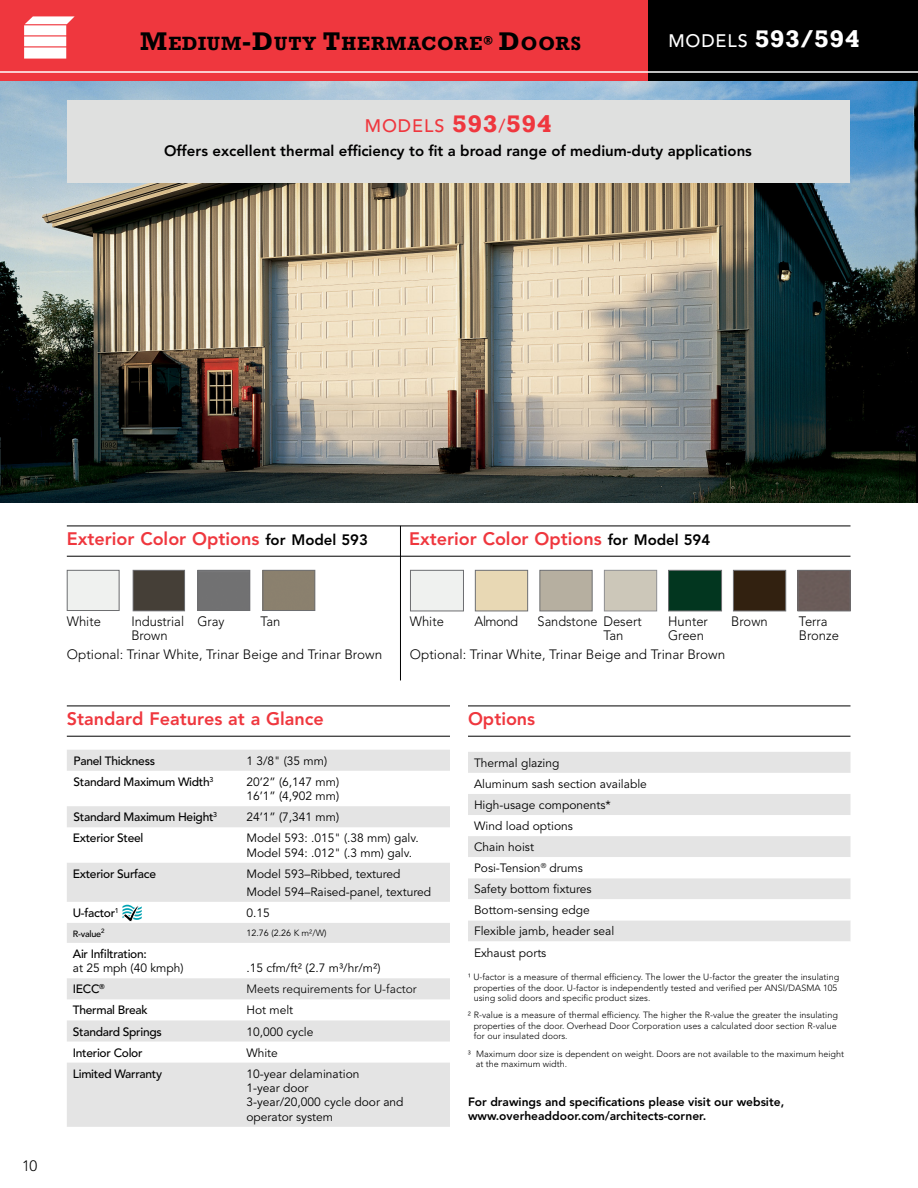
<style>
.page{position:relative;width:918px;height:1188px;background:#fff}
.page>*{position:absolute;margin:0;border:0;box-sizing:border-box;transform-origin:0 0}
.t1{font:700 22.5px "Rockwell";letter-spacing:.05em;color:#fff}
.t2{font:800 18px "Avenir LT Std";color:#ef373e}
.t3{font:700 18px "Rockwell";letter-spacing:.05em;color:#000}
.t4{font:500 18px "Avenir LT Std";letter-spacing:.05em;color:#ef373e}
.t5{font:800 15px "Avenir LT Std";color:#000}
.t6{font:300 15px "Avenir LT Std";color:#000}
.t7{font:300 13.5px "Avenir LT Std";color:#000}
.t8{font:300 13.5px/13.5px "Avenir LT Std";color:#000;scale:.96 1}
.t9{font:300 13.5px "Avenir LT Std";color:#000;scale:.94 1}
.t10{font:12px/21px "Avenir LT Std";color:#000}
.t11{font:500 12px "Avenir LT Std";letter-spacing:-.025em;color:#000}
.t12{font:800 12px/14.4px "Avenir LT Std";color:#000}
.t13{font:300 12px "Avenir LT Std";color:#000}
.t14{font:300 9px/10.5px "Avenir LT Std";color:#000}
.t15{font:9px "Avenir LT Std";color:#000}
.t16{font:500 9px "Avenir LT Std";letter-spacing:-.025em;color:#000}
.s1{font-size:24px}
.s2{font-family:"Avenir LT Std";font-weight:500;font-size:18px}
.s3{font-family:"Rockwell";font-weight:700;font-size:22.5px}
.s4{font-size:15px;color:#000}
.s5{font-weight:300}
</style>
<div class="page">
<img style="left:0;top:81px;width:918px;height:421px">
<div style="left:68px;top:100px;width:782px;height:83px;background:#dfe0df"></div>
<div style="left:0;top:0;width:918px;height:81px;background:#000"></div>
<div style="left:0;top:0;width:648px;height:81px;background:#ef373e"></div>
<hr style="left:0;top:71px;width:918px;height:2px;background:#fff">
<hr style="left:67px;top:706px;width:383px;height:1px;background:#000">
<hr style="left:67px;top:736px;width:383px;height:1px;background:#000">
<svg style="left:67px;top:750px;width:383px;height:377px;fill:#e4e4e4"></svg>
<hr style="left:468px;top:706px;width:382px;height:1px;background:#000">
<hr style="left:468px;top:736px;width:382px;height:1px;background:#000">
<div style="left:468px;top:752px;width:382px;height:21px;background:#e4e4e4"></div>
<svg style="left:468px;top:794px;width:382px;height:147px;fill:#e4e4e4"></svg>
<div style="left:67px;top:570px;width:52px;height:41px;border:1px solid #6d6e71"></div>
<div style="left:135px;top:572px;width:48px;height:37px;background:#453f37"></div>
<div style="left:133px;top:570px;width:52px;height:41px;border:1px solid #6d6e71"></div>
<div style="left:198px;top:570px;width:52px;height:41px;border:1px solid #6d6e71"></div>
<div style="left:263px;top:570px;width:52px;height:41px;border:1px solid #6d6e71"></div>
<div style="left:475px;top:570px;width:53px;height:41px;background:#e8d8b4;border:1px solid #6d6e71"></div>
<div style="left:539px;top:570px;width:54px;height:41px;background:#b6afa0;border:1px solid #6d6e71"></div>
<div style="left:668px;top:570px;width:54px;height:41px;background:#02361f;border:1px solid #6d6e71"></div>
<div style="left:733px;top:570px;width:53px;height:41px;background:#322110;border:1px solid #6d6e71"></div>
<div style="left:800px;top:572px;width:49px;height:37px;background:#6a5c59"></div>
<div style="left:798px;top:570px;width:53px;height:41px;border:1px solid #6d6e71"></div>
<div style="left:410px;top:570px;width:54px;height:41px;border:1px solid #6d6e71"></div>
<hr style="left:67px;top:526px;width:784px;height:1px;background:#000">
<hr style="left:67px;top:556px;width:784px;height:1px;background:#000">
<hr style="left:400px;top:526px;width:1px;height:154px;background:#000">
<svg style="left:24px;top:16px;width:51px;height:43px"></svg>
<div style="left:604px;top:570px;width:53px;height:41px;background:#ccc7b9;border:1px solid #6d6e71"></div>
<svg style="left:123px;top:903px;width:19px;height:19px"></svg>
<h2 class="t3" style="left:140px;top:32px;width:443px"><span class="s1">M</span>EDIUM<span class="s1">-D</span>UTY <span class="s1">T</span>HERMACORE<sup>®</sup> <span class="s1">D</span>OORS</h2>
<h1 class="t1" style="left:668px;top:25px;width:192px"><span class="s2">MODELS</span> 593/594</h1>
<h2 class="t4" style="left:365px;top:116px;width:188px">MODELS <span class="s3">593</span>/<span class="s3">594</span></h2>
<p class="t5" style="left:164px;top:142px;width:589px">Offers excellent thermal efficiency to fit a broad range of medium-duty applications</p>
<p class="t6" style="left:22px;top:1157px;width:17px">10</p>
<h2 class="t2" style="left:67px;top:528px;width:303px">Exterior Color Options <span class="s4">for Model 593</span></h2>
<h2 class="t2" style="left:409px;top:528px;width:303px">Exterior Color Options <span class="s4">for Model 594</span></h2>
<p class="t8" style="left:67px;top:615px;width:37px">White</p>
<p class="t8" style="left:131px;top:615px;width:99px">Industrial Gray</p>
<p class="t8" style="left:261px;top:615px;width:22px">Tan</p>
<p class="t8" style="left:131px;top:629px;width:39px">Brown</p>
<p class="t8" style="left:410px;top:615px;width:37px">White</p>
<p class="t8" style="left:475px;top:615px;width:47px">Almond</p>
<p class="t9" style="left:538px;top:614px;width:112px">Sandstone Desert</p>
<p class="t8" style="left:668px;top:615px;width:43px">Hunter<br>Green</p>
<p class="t8" style="left:731px;top:615px;width:39px">Brown</p>
<p class="t8" style="left:799px;top:615px;width:43px">Terra<br>Bronze</p>
<p class="t8" style="left:603px;top:629px;width:22px">Tan</p>
<p class="t7" style="left:67px;top:646px;width:317px">Optional: Trinar White, Trinar Beige and Trinar Brown</p>
<p class="t7" style="left:410px;top:646px;width:317px">Optional: Trinar White, Trinar Beige and Trinar Brown</p>
<h2 class="t2" style="left:67px;top:708px;width:259px">Standard Features at a Glance</h2>
<p class="t11" style="left:74px;top:754px;width:83px">Panel Thickness</p>
<p class="t10" style="left:246px;top:750px;width:82px">1 3/8" (35 mm)</p>
<p class="t11" style="left:74px;top:775px;width:141px">Standard Maximum Width<sup>3</sup></p>
<p class="t10" style="left:246px;top:775px;width:94px;line-height:14.4px">20’2” (6,147 mm)<br>16’1” (4,902 mm)</p>
<p class="t11" style="left:74px;top:810px;width:145px">Standard Maximum Height<sup>3</sup></p>
<p class="t10" style="left:246px;top:807px;width:94px">24’1” (7,341 mm)</p>
<p class="t11" style="left:73px;top:831px;width:72px">Exterior Steel</p>
<p class="t10" style="left:246px;top:831px;width:174px;line-height:14.4px">Model 593: .015" (.38 mm) galv.<br>Model 594: .012" (.3 mm) galv.</p>
<p class="t11" style="left:73px;top:867px;width:85px">Exterior Surface</p>
<p class="t10" style="left:246px;top:865px;width:186px;line-height:18px">Model 593–Ribbed, textured<br>Model 594–Raised-panel, textured</p>
<p class="t11" style="left:73px;top:906px;width:47px">U-factor<sup>1</sup></p>
<p class="t10" style="left:246px;top:903px;width:25px">0.15</p>
<p class="t16" style="left:73px;top:929px;width:33px">R-value<sup>2</sup></p>
<p class="t15" style="left:246px;top:927px;width:82px">12.76 (2.26 <span class="s5">K m²/W</span>)</p>
<p class="t11" style="left:73px;top:947px;width:76px">Air Infiltration:</p>
<p class="t10" style="left:73px;top:958px;width:112px">at 25 mph (40 kmph)</p>
<p class="t10" style="left:246px;top:958px;width:136px">.15 cfm/ft² (2.7 m³/hr/m²)</p>
<p class="t11" style="left:73px;top:982px;width:34px">IECC<sup>®</sup></p>
<p class="t13" style="left:246px;top:982px;width:172px">Meets requirements for U-factor</p>
<p class="t11" style="left:73px;top:1003px;width:76px">Thermal Break</p>
<p class="t10" style="left:246px;top:1000px;width:48px">Hot melt</p>
<p class="t11" style="left:73px;top:1024px;width:90px">Standard Springs</p>
<p class="t10" style="left:246px;top:1021px;width:68px">10,000 cycle</p>
<p class="t11" style="left:73px;top:1046px;width:71px">Interior Color</p>
<p class="t10" style="left:246px;top:1042px;width:33px">White</p>
<p class="t11" style="left:73px;top:1067px;width:91px">Limited Warranty</p>
<p class="t10" style="left:246px;top:1067px;width:159px;line-height:14.4px">10-year delamination<br>1-year door<br>3-year/20,000 cycle door and operator system</p>
<h2 class="t2" style="left:468px;top:708px;width:69px">Options</h2>
<p class="t10" style="left:474px;top:753px;width:174px">Thermal glazing<br>Aluminum sash section available<br>High-usage components*<br>Wind load options<br>Chain hoist<br>Posi-Tension<sup>®</sup> drums<br>Safety bottom fixtures<br>Bottom-sensing edge<br>Flexible jamb, header seal<br>Exhaust ports</p>
<p class="t14" style="left:474px;top:972px;width:367px;text-indent:-6px">¹ U-factor is a measure of thermal efficiency. The lower the U-factor the greater the insulating properties of the door. U-factor is independently tested and verified per ANSI/DASMA 105 using solid doors and specific product sizes.</p>
<p class="t14" style="left:474px;top:1010px;width:366px;text-align:justify;text-indent:-6px">² R-value is a measure of thermal efficiency. The higher the R-value the greater the insulating properties of the door. Overhead Door Corporation uses a calculated door section R-value for our insulated doors.</p>
<p class="t14" style="left:476px;top:1048px;width:370px;text-indent:-8px">³ Maximum door size is dependent on weight. Doors are not available to the maximum height at the maximum width.</p>
<p class="t12" style="left:468px;top:1094px;width:318px">For drawings and specifications please visit our website, www.overheaddoor.com/architects-corner.</p>
</div>
